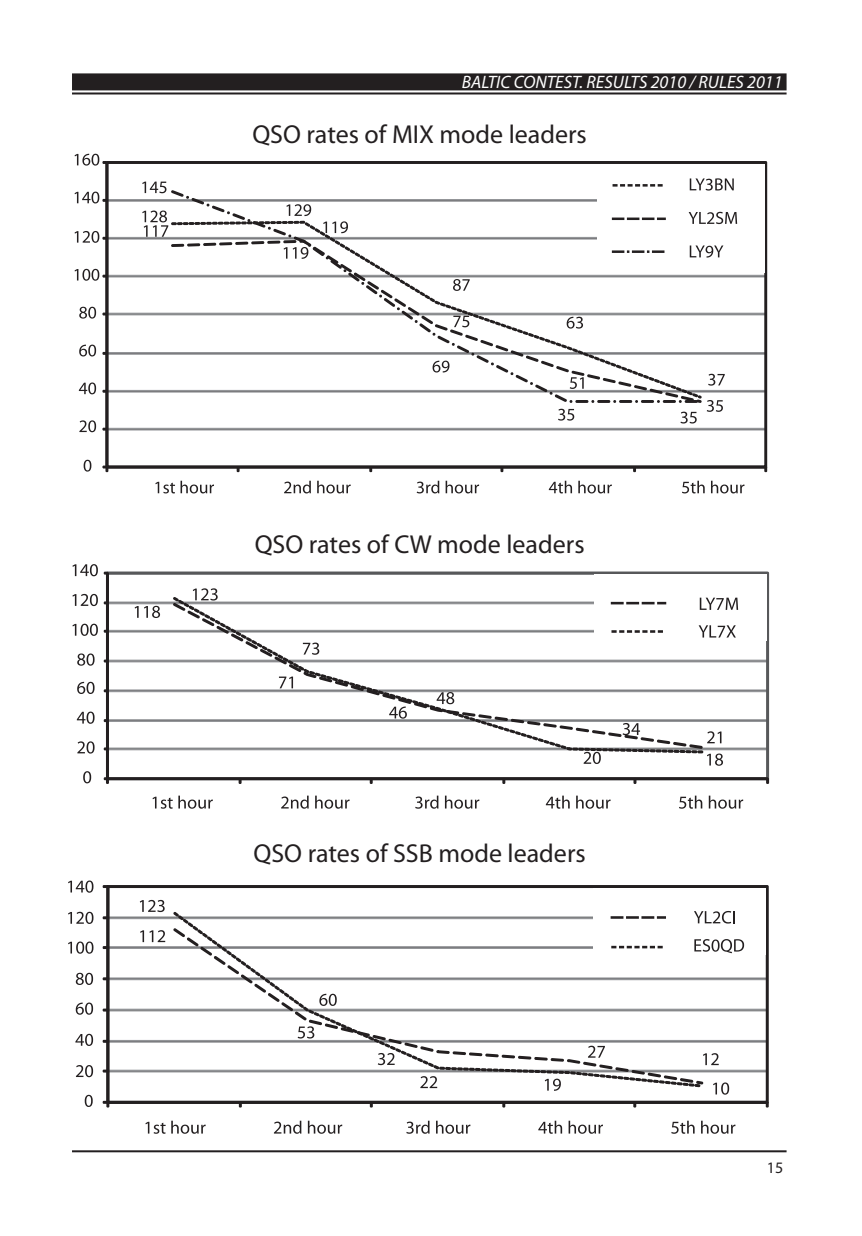
<style>
.page{position:relative;width:862px;height:1236px;background:#fff}
.page>*{position:absolute;margin:0;border:0;box-sizing:border-box;transform-origin:0 0}
.t1{font:26px "Myriad Pro";color:#231f20}
.t2{font:italic 18px "Myriad Pro";color:#fff}
.t3{font:16px "Myriad Pro";color:#231f20}
</style>
<div class="page">
<div style="left:73px;top:74px;width:712px;height:15px;background:#231f20"></div>
<div style="left:72px;top:73px;width:714px;height:17px;border:2px solid #231f20"></div>
<hr style="left:72px;top:92px;width:714px;height:2px;background:#231f20">
<hr style="left:72px;top:1150px;width:714px;height:2px;background:#231f20">
<svg style="left:104px;top:885px;width:665px;height:221px"></svg>
<div style="left:106px;top:886px;width:3px;height:217px;background:#231f20;border:1px solid #231f20"></div>
<svg style="left:103px;top:1070px;width:6px;height:2px"></svg>
<svg style="left:103px;top:1040px;width:6px;height:3px"></svg>
<svg style="left:103px;top:1009px;width:6px;height:2px"></svg>
<svg style="left:103px;top:977px;width:6px;height:3px"></svg>
<svg style="left:103px;top:946px;width:6px;height:3px"></svg>
<svg style="left:103px;top:916px;width:6px;height:3px"></svg>
<svg style="left:103px;top:885px;width:6px;height:3px"></svg>
<hr style="left:107px;top:1101px;width:661px;height:3px;background:#231f20">
<svg style="left:103px;top:1101px;width:6px;height:6px"></svg>
<svg style="left:172px;top:911px;width:529px;height:176px"></svg>
<svg style="left:173px;top:927px;width:531px;height:158px"></svg>
<svg style="left:140px;top:900px;width:25px;height:12px"></svg>
<svg style="left:319px;top:994px;width:18px;height:12px"></svg>
<svg style="left:420px;top:1076px;width:17px;height:12px"></svg>
<svg style="left:545px;top:1079px;width:16px;height:12px"></svg>
<svg style="left:713px;top:1082px;width:16px;height:13px"></svg>
<svg style="left:140px;top:930px;width:25px;height:12px"></svg>
<svg style="left:298px;top:1026px;width:16px;height:12px"></svg>
<svg style="left:378px;top:1053px;width:17px;height:12px"></svg>
<svg style="left:588px;top:1046px;width:17px;height:12px"></svg>
<svg style="left:703px;top:1053px;width:16px;height:12px"></svg>
<svg style="left:85px;top:1095px;width:8px;height:12px"></svg>
<svg style="left:76px;top:1065px;width:17px;height:12px"></svg>
<svg style="left:75px;top:1034px;width:18px;height:12px"></svg>
<svg style="left:76px;top:1002px;width:17px;height:13px"></svg>
<svg style="left:76px;top:973px;width:17px;height:12px"></svg>
<svg style="left:68px;top:941px;width:25px;height:13px"></svg>
<svg style="left:68px;top:912px;width:25px;height:12px"></svg>
<svg style="left:68px;top:880px;width:25px;height:13px"></svg>
<svg style="left:145px;top:1121px;width:61px;height:13px"></svg>
<svg style="left:274px;top:1121px;width:27px;height:13px"></svg>
<svg style="left:308px;top:1121px;width:34px;height:13px"></svg>
<svg style="left:406px;top:1121px;width:23px;height:13px"></svg>
<svg style="left:436px;top:1121px;width:34px;height:13px"></svg>
<svg style="left:538px;top:1121px;width:24px;height:13px"></svg>
<svg style="left:568px;top:1121px;width:35px;height:13px"></svg>
<svg style="left:671px;top:1121px;width:23px;height:13px"></svg>
<svg style="left:701px;top:1121px;width:34px;height:13px"></svg>
<div style="left:594px;top:888px;width:172px;height:66px;background:#fff"></div>
<svg style="left:611px;top:946px;width:52px;height:2px"></svg>
<svg style="left:610px;top:916px;width:56px;height:3px"></svg>
<svg style="left:694px;top:939px;width:50px;height:14px"></svg>
<svg style="left:694px;top:911px;width:41px;height:13px"></svg>
<svg style="left:103px;top:161px;width:664px;height:310px"></svg>
<div style="left:105px;top:162px;width:3px;height:306px;background:#231f20;border:1px solid #231f20"></div>
<svg style="left:102px;top:428px;width:5px;height:3px"></svg>
<svg style="left:102px;top:390px;width:5px;height:3px"></svg>
<svg style="left:102px;top:352px;width:5px;height:3px"></svg>
<hr style="left:106px;top:466px;width:660px;height:2px;background:#231f20">
<svg style="left:102px;top:466px;width:6px;height:6px"></svg>
<svg style="left:237px;top:466px;width:3px;height:6px"></svg>
<svg style="left:369px;top:466px;width:3px;height:6px"></svg>
<svg style="left:500px;top:466px;width:3px;height:6px"></svg>
<svg style="left:633px;top:466px;width:3px;height:6px"></svg>
<svg style="left:764px;top:466px;width:3px;height:6px"></svg>
<svg style="left:171px;top:189px;width:527px;height:215px"></svg>
<svg style="left:453px;top:279px;width:17px;height:12px"></svg>
<svg style="left:566px;top:317px;width:17px;height:12px"></svg>
<svg style="left:708px;top:374px;width:17px;height:12px"></svg>
<svg style="left:453px;top:316px;width:16px;height:11px"></svg>
<svg style="left:570px;top:377px;width:14px;height:12px"></svg>
<svg style="left:707px;top:400px;width:16px;height:12px"></svg>
<svg style="left:432px;top:361px;width:17px;height:11px"></svg>
<svg style="left:558px;top:409px;width:16px;height:12px"></svg>
<svg style="left:680px;top:412px;width:16px;height:11px"></svg>
<svg style="left:84px;top:460px;width:7px;height:12px"></svg>
<svg style="left:79px;top:420px;width:17px;height:12px"></svg>
<svg style="left:79px;top:382px;width:17px;height:12px"></svg>
<svg style="left:79px;top:345px;width:17px;height:11px"></svg>
<svg style="left:79px;top:307px;width:17px;height:12px"></svg>
<svg style="left:75px;top:269px;width:32px;height:12px"></svg>
<svg style="left:155px;top:481px;width:59px;height:12px"></svg>
<svg style="left:284px;top:481px;width:27px;height:12px"></svg>
<svg style="left:317px;top:481px;width:34px;height:12px"></svg>
<svg style="left:417px;top:481px;width:22px;height:12px"></svg>
<svg style="left:445px;top:481px;width:34px;height:12px"></svg>
<svg style="left:549px;top:481px;width:23px;height:12px"></svg>
<svg style="left:578px;top:481px;width:34px;height:12px"></svg>
<svg style="left:682px;top:481px;width:22px;height:12px"></svg>
<svg style="left:711px;top:481px;width:33px;height:12px"></svg>
<svg style="left:286px;top:204px;width:25px;height:12px"></svg>
<svg style="left:142px;top:211px;width:26px;height:26px"></svg>
<svg style="left:323px;top:221px;width:25px;height:12px"></svg>
<svg style="left:142px;top:182px;width:24px;height:11px"></svg>
<svg style="left:284px;top:247px;width:3px;height:12px"></svg>
<svg style="left:293px;top:247px;width:15px;height:12px"></svg>
<svg style="left:75px;top:231px;width:32px;height:12px"></svg>
<svg style="left:75px;top:192px;width:32px;height:11px"></svg>
<svg style="left:75px;top:154px;width:32px;height:12px"></svg>
<div style="left:597px;top:164px;width:167px;height:108px;background:#fff"></div>
<svg style="left:690px;top:178px;width:44px;height:13px"></svg>
<svg style="left:688px;top:212px;width:49px;height:12px"></svg>
<svg style="left:690px;top:245px;width:33px;height:13px"></svg>
<svg style="left:612px;top:184px;width:51px;height:3px"></svg>
<svg style="left:612px;top:218px;width:54px;height:2px"></svg>
<svg style="left:612px;top:250px;width:53px;height:3px"></svg>
<svg style="left:104px;top:571px;width:666px;height:211px"></svg>
<div style="left:106px;top:572px;width:3px;height:207px;border:1px solid #231f20"></div>
<svg style="left:104px;top:747px;width:4px;height:3px"></svg>
<svg style="left:104px;top:719px;width:4px;height:3px"></svg>
<svg style="left:104px;top:689px;width:4px;height:3px"></svg>
<svg style="left:104px;top:659px;width:4px;height:3px"></svg>
<svg style="left:104px;top:630px;width:4px;height:3px"></svg>
<svg style="left:104px;top:601px;width:4px;height:3px"></svg>
<svg style="left:104px;top:572px;width:4px;height:3px"></svg>
<div style="left:107px;top:777px;width:661px;height:3px;background:#231f20;border:1px solid #231f20"></div>
<svg style="left:104px;top:777px;width:5px;height:7px"></svg>
<svg style="left:239px;top:778px;width:3px;height:6px"></svg>
<svg style="left:370px;top:778px;width:3px;height:6px"></svg>
<svg style="left:502px;top:778px;width:3px;height:6px"></svg>
<svg style="left:633px;top:778px;width:3px;height:6px"></svg>
<svg style="left:766px;top:778px;width:3px;height:6px"></svg>
<svg style="left:173px;top:596px;width:531px;height:158px"></svg>
<svg style="left:135px;top:606px;width:25px;height:12px"></svg>
<svg style="left:279px;top:677px;width:14px;height:11px"></svg>
<svg style="left:389px;top:706px;width:18px;height:13px"></svg>
<svg style="left:622px;top:723px;width:18px;height:12px"></svg>
<svg style="left:707px;top:731px;width:14px;height:12px"></svg>
<svg style="left:193px;top:588px;width:25px;height:13px"></svg>
<svg style="left:303px;top:643px;width:16px;height:12px"></svg>
<svg style="left:436px;top:692px;width:18px;height:12px"></svg>
<svg style="left:583px;top:752px;width:18px;height:12px"></svg>
<svg style="left:707px;top:753px;width:16px;height:13px"></svg>
<svg style="left:83px;top:771px;width:8px;height:12px"></svg>
<svg style="left:77px;top:741px;width:18px;height:13px"></svg>
<svg style="left:77px;top:712px;width:18px;height:12px"></svg>
<svg style="left:77px;top:682px;width:18px;height:12px"></svg>
<svg style="left:77px;top:653px;width:18px;height:13px"></svg>
<svg style="left:72px;top:624px;width:26px;height:12px"></svg>
<svg style="left:72px;top:594px;width:26px;height:12px"></svg>
<svg style="left:72px;top:564px;width:26px;height:12px"></svg>
<svg style="left:153px;top:796px;width:60px;height:13px"></svg>
<svg style="left:281px;top:796px;width:28px;height:13px"></svg>
<svg style="left:315px;top:796px;width:34px;height:13px"></svg>
<svg style="left:415px;top:796px;width:23px;height:13px"></svg>
<svg style="left:445px;top:796px;width:34px;height:13px"></svg>
<svg style="left:546px;top:796px;width:24px;height:13px"></svg>
<svg style="left:576px;top:796px;width:34px;height:13px"></svg>
<svg style="left:679px;top:796px;width:23px;height:13px"></svg>
<svg style="left:709px;top:796px;width:34px;height:13px"></svg>
<div style="left:594px;top:575px;width:172px;height:66px;background:#fff"></div>
<svg style="left:611px;top:630px;width:52px;height:3px"></svg>
<svg style="left:611px;top:602px;width:55px;height:2px"></svg>
<svg style="left:700px;top:598px;width:38px;height:12px"></svg>
<svg style="left:698px;top:625px;width:38px;height:12px"></svg>
<p class="t2" style="left:462px;top:71px;width:322px">BALTIC CONTEST. RESULTS 2010 / RULES 2011</p>
<p class="t1" style="left:252px;top:119px;width:336px">QSO rates of MIX mode leaders</p>
<p class="t1" style="left:255px;top:528px;width:331px">QSO rates of CW mode leaders</p>
<p class="t1" style="left:253px;top:837px;width:334px">QSO rates of SSB mode leaders</p>
<p class="t3" style="left:767px;top:1158px;width:18px">15</p>
</div>
